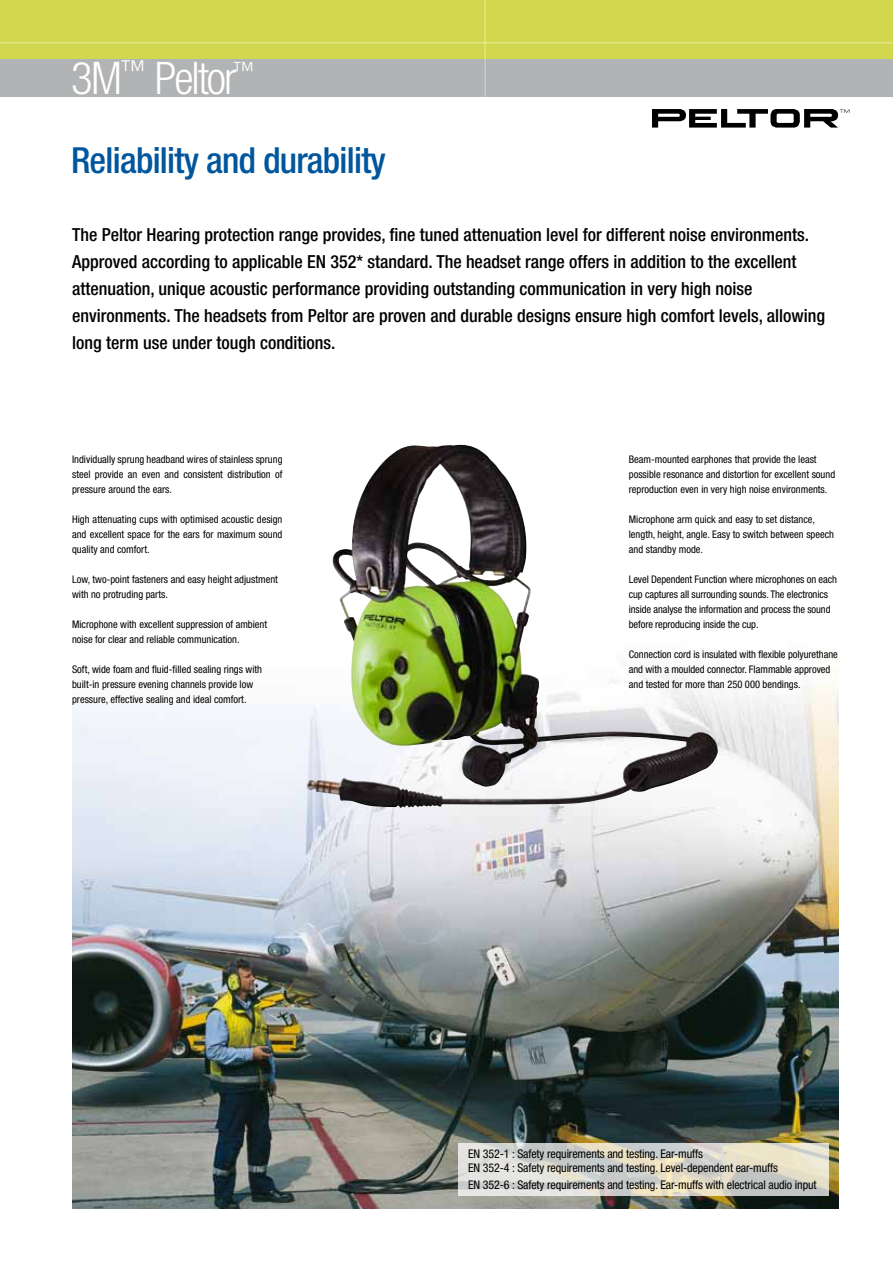
<style>
.page{position:relative;width:893px;height:1263px;background:#fff}
.page>*{position:absolute;margin:0;border:0;box-sizing:border-box;transform-origin:0 0}
.t1{font:300 condensed 45px "Helvetica Neue";letter-spacing:-.045em;color:#fff}
.t2{font:500 condensed 36px "Helvetica Neue";letter-spacing:-.02em;color:#00569c}
.t3{font:500 condensed 18px/27px "Helvetica Neue";color:#000}
.t4{font:condensed 12px/14.4px "Helvetica Neue";letter-spacing:-.01em;color:#000}
.t5{font:condensed 10.5px/15px "Helvetica Neue";color:#000}
</style>
<div class="page">
<img style="left:72px;top:619px;width:767px;height:590px">
<div style="left:0;top:59px;width:893px;height:38px;background:#b1b3b4"></div>
<div style="left:0;top:0;width:893px;height:59px;background:#d1d84e"></div>
<hr style="left:0;top:42px;width:893px;height:1px;background:#fff">
<hr style="left:485px;top:0;width:1px;height:104px;background:#fff">
<svg style="left:652px;top:109px;width:197px;height:19px"></svg>
<img style="left:333px;top:445px;width:137px;height:301px">
<svg style="left:459px;top:1143px;width:370px;height:53px;background:#d9d7cd"></svg>
<h1 class="t1" style="left:71px;top:53px;width:186px">3M<sup>™</sup> Peltor<sup>™</sup></h1>
<h2 class="t2" style="left:71px;top:138px;width:316px">Reliability and durability</h2>
<p class="t3" style="left:72px;top:221px;width:754px">The Peltor Hearing protection range provides, fine tuned attenuation level for different noise environments.<br>Approved according to applicable EN 352* standard. The headset range offers in addition to the excellent attenuation, unique acoustic performance providing outstanding communication in very high noise environments. The headsets from Peltor are proven and durable designs ensure high comfort levels, allowing long term use under tough conditions.</p>
<p class="t5" style="left:72px;top:451px;width:212px;text-align:justify">Individually sprung headband wires of stainless sprung steel provide an even and consistent distribution of pressure around the ears.</p>
<p class="t5" style="left:72px;top:511px;width:212px;text-align:justify">High attenuating cups with optimised acoustic design and excellent space for the ears for maximum sound quality and comfort.</p>
<p class="t5" style="left:72px;top:571px;width:207px">Low, two-point fasteners and easy height adjustment with no protruding parts.</p>
<p class="t5" style="left:72px;top:616px;width:197px">Microphone with excellent suppression of ambient noise for clear and reliable communication.</p>
<p class="t5" style="left:72px;top:661px;width:192px">Soft, wide foam and fluid-filled sealing rings with built-in pressure evening channels provide low pressure, effective sealing and ideal comfort.</p>
<p class="t5" style="left:629px;top:452px;width:208px">Beam-mounted earphones that provide the least possible resonance and distortion for excellent sound reproduction even in very high noise environments.</p>
<p class="t5" style="left:629px;top:512px;width:207px">Microphone arm quick and easy to set distance, length, height, angle. Easy to switch between speech and standby mode.</p>
<p class="t5" style="left:629px;top:572px;width:210px">Level Dependent Function where microphones on each cup captures all surrounding sounds. The electronics inside analyse the information and process the sound before reproducing inside the cup.</p>
<p class="t5" style="left:629px;top:647px;width:210px">Connection cord is insulated with flexible polyurethane and with a moulded connector. Flammable approved and tested for more than 250 000 bendings.</p>
<p class="t4" style="left:468px;top:1146px;width:311px">EN 352-1 : Safety requirements and testing. Ear-muffs<br>EN 352-4 : Safety requirements and testing. Level-dependent ear-muffs</p>
<p class="t4" style="left:468px;top:1177px;width:350px">EN 352-6 : Safety requirements and testing. Ear-muffs with electrical audio input</p>
</div>
